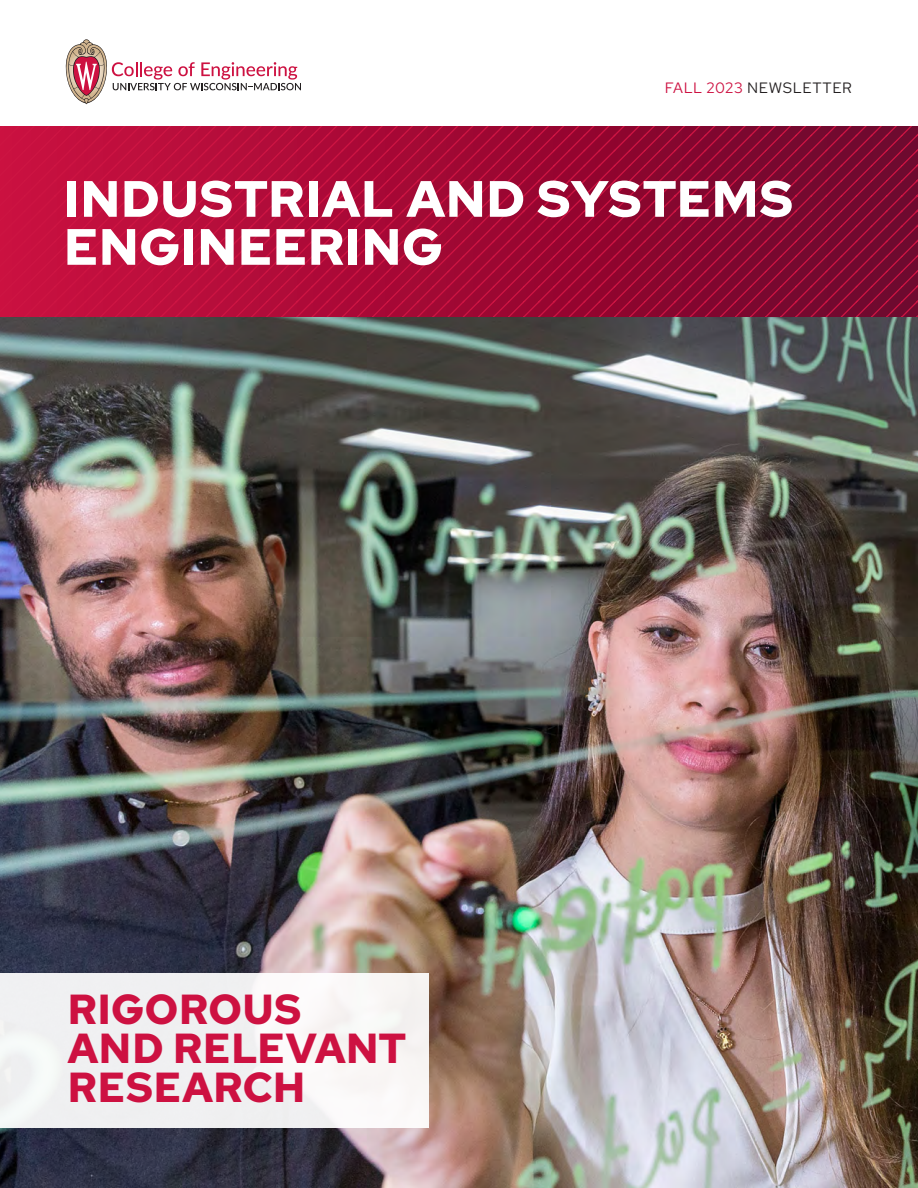
<style>
.page{position:relative;width:918px;height:1188px;background:#fff}
.page>*{position:absolute;margin:0;border:0;box-sizing:border-box;transform-origin:0 0}
.masthead{font:900 51px "Red Hat Display";letter-spacing:.025em;color:#fff}
.cover_heading{font:700 42px/39px "Red Hat Text";letter-spacing:.005em;color:#cd1141}
.top_mast_info{font:15px "Red Hat Text";letter-spacing:.035em;color:#231f20}
.s1{color:#cd1141}
</style>
<div class="page">
<img style="left:0;top:316px;width:918px;height:872px">
<div style="left:0;top:973px;width:429px;height:155px;background:#f0f0f2"></div>
<svg style="left:65px;top:39px;width:236px;height:65px"></svg>
<svg style="left:0;top:126px;width:918px;height:190px;background:#a20a36"></svg>
<p class="top_mast_info" style="left:665px;top:78px;width:188px"><span class="s1">FALL 2023</span> NEWSLETTER</p>
<p class="masthead" style="left:64px;top:166px;width:730px">INDUSTRIAL AND SYSTEMS</p>
<p class="masthead" style="left:64px;top:167px;width:771px">CHEMICAL AND BIOLOGICAL</p>
<p class="masthead" style="left:64px;top:215px;width:380px">ENGINEERING</p>
<p class="cover_heading" style="left:68px;top:989px;width:341px">RIGOROUS<br>AND RELEVANT<br>RESEARCH</p>
</div>
